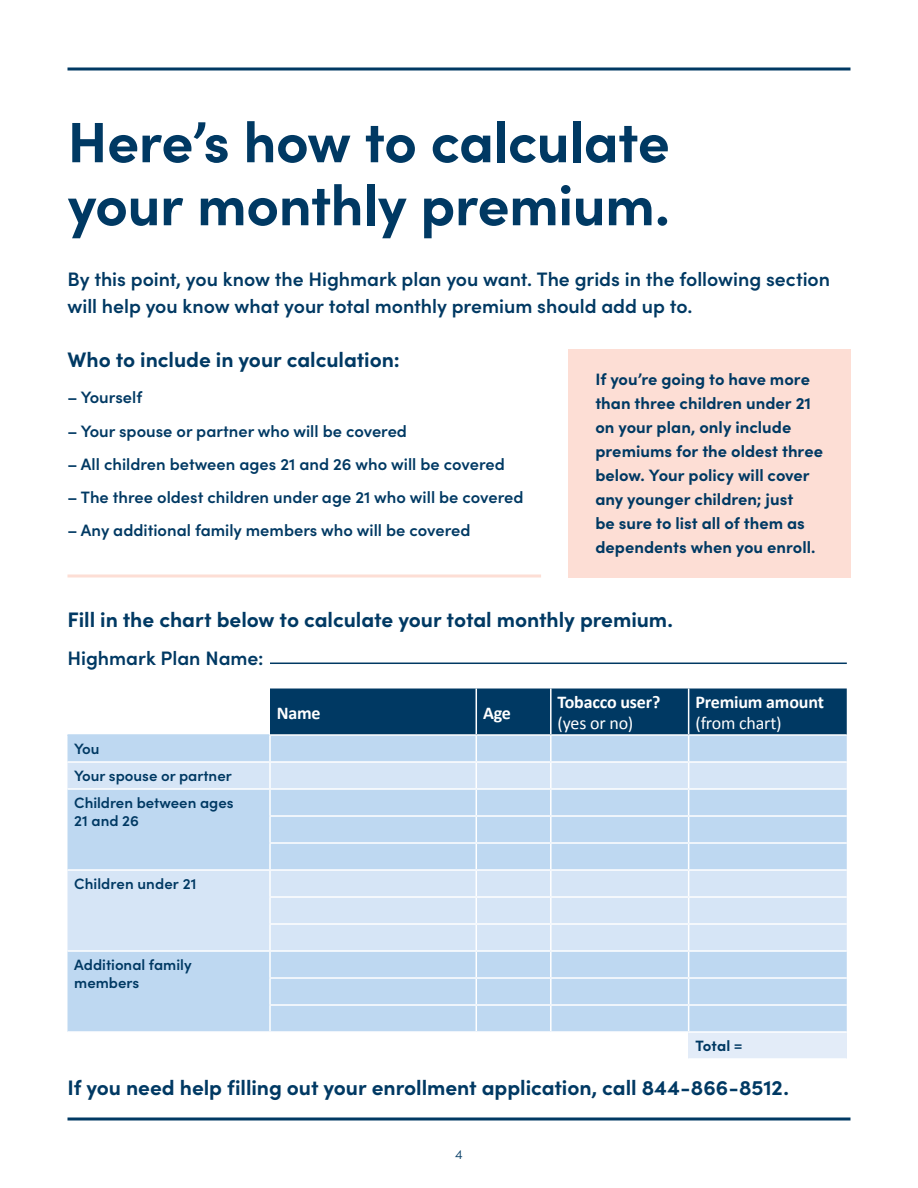
<style>
.page{position:relative;width:918px;height:1188px;background:#fff}
.page>*{position:absolute;margin:0;border:0;box-sizing:border-box;transform-origin:0 0}
.Intro_H1{font:700 57px/63px "Sofia Pro";letter-spacing:-.01em;color:#003963}
.Intro_H2{font:700 21px "Sofia Pro";letter-spacing:-.005em;color:#003963}
.Intro_body1{font:600 19.5px/27px "Sofia Pro";letter-spacing:-.005em;color:#003963}
.t1{font:700 18px/21px "Calibri";letter-spacing:-.01em;color:#fff}
.Intro_body2{font:700 16.5px/24px "Sofia Pro";color:#003963}
.t2{font:600 16.5px "Sofia Pro";color:#003963}
.t3{font:600 15px/18px "Sofia Pro";color:#003963}
.t4{font:700 15px "Sofia Pro";color:#003963}
.t5{font:300 13.5px "Sofia Pro";color:#003963}
.s1{font-weight:400}
</style>
<div class="page">
<hr style="left:68px;top:68px;width:782px;height:2px;background:#003963">
<hr style="left:68px;top:1118px;width:782px;height:2px;background:#003963">
<div style="left:568px;top:349px;width:282px;height:229px;background:#fdded5"></div>
<hr style="left:68px;top:574px;width:473px;height:4px;background:#fde6df">
<div style="left:68px;top:736px;width:201px;height:295px;background:#bed8f1"></div>
<svg style="left:68px;top:763px;width:201px;height:187px;background:#cbdff3"></svg>
<div style="left:689px;top:1032px;width:158px;height:27px;background:#e3ecf8"></div>
<hr style="left:68px;top:761px;width:202px;height:2px;background:#fff">
<hr style="left:68px;top:788px;width:202px;height:2px;background:#fff">
<svg style="left:270px;top:689px;width:577px;height:342px;background:#acc6df"></svg>
<hr style="left:476px;top:689px;width:1px;height:45px;background:#fff">
<hr style="left:550px;top:689px;width:2px;height:45px;background:#fff">
<hr style="left:688px;top:689px;width:1px;height:45px;background:#fff">
<hr style="left:269px;top:815px;width:207px;height:2px;background:#fff">
<hr style="left:476px;top:815px;width:75px;height:2px;background:#fff">
<hr style="left:551px;top:815px;width:138px;height:2px;background:#fff">
<hr style="left:689px;top:815px;width:158px;height:2px;background:#fff">
<hr style="left:269px;top:842px;width:207px;height:2px;background:#fff">
<hr style="left:476px;top:842px;width:75px;height:2px;background:#fff">
<hr style="left:551px;top:842px;width:138px;height:2px;background:#fff">
<hr style="left:689px;top:842px;width:158px;height:2px;background:#fff">
<hr style="left:270px;top:869px;width:206px;height:2px;background:#fff">
<hr style="left:476px;top:869px;width:75px;height:2px;background:#fff">
<hr style="left:551px;top:869px;width:138px;height:2px;background:#fff">
<hr style="left:689px;top:869px;width:158px;height:2px;background:#fff">
<hr style="left:269px;top:896px;width:207px;height:2px;background:#fff">
<hr style="left:476px;top:896px;width:75px;height:2px;background:#fff">
<hr style="left:551px;top:896px;width:138px;height:2px;background:#fff">
<hr style="left:689px;top:896px;width:158px;height:2px;background:#fff">
<hr style="left:269px;top:923px;width:207px;height:2px;background:#fff">
<hr style="left:476px;top:923px;width:75px;height:2px;background:#fff">
<hr style="left:551px;top:923px;width:138px;height:2px;background:#fff">
<hr style="left:689px;top:923px;width:158px;height:2px;background:#fff">
<hr style="left:68px;top:950px;width:202px;height:2px;background:#fff">
<hr style="left:270px;top:950px;width:206px;height:2px;background:#fff">
<hr style="left:476px;top:950px;width:75px;height:2px;background:#fff">
<hr style="left:551px;top:950px;width:138px;height:2px;background:#fff">
<hr style="left:689px;top:950px;width:158px;height:2px;background:#fff">
<hr style="left:269px;top:977px;width:207px;height:2px;background:#fff">
<hr style="left:476px;top:977px;width:75px;height:2px;background:#fff">
<hr style="left:551px;top:977px;width:138px;height:2px;background:#fff">
<hr style="left:689px;top:977px;width:158px;height:2px;background:#fff">
<hr style="left:269px;top:1004px;width:207px;height:2px;background:#fff">
<hr style="left:476px;top:1004px;width:75px;height:2px;background:#fff">
<hr style="left:551px;top:1004px;width:138px;height:2px;background:#fff">
<hr style="left:689px;top:1004px;width:158px;height:2px;background:#fff">
<hr style="left:689px;top:1031px;width:158px;height:2px;background:#fff">
<hr style="left:689px;top:1058px;width:158px;height:2px;background:#fff">
<hr style="left:68px;top:734px;width:201px;height:2px;background:#bed8f1">
<hr style="left:68px;top:869px;width:202px;height:2px;background:#fff">
<hr style="left:270px;top:663px;width:577px;height:1px;background:#003963">
<h1 class="Intro_H1" style="left:68px;top:106px;width:604px">Here’s how to calculate your monthly premium.</h1>
<p class="Intro_body1" style="left:68px;top:264px;width:764px">By this point, you know the Highmark plan you want. The grids in the following section will help you know what your total monthly premium should add up to.</p>
<h2 class="Intro_H2" style="left:68px;top:343px;width:334px">Who to include in your calculation:</h2>
<p class="t2" style="left:68px;top:385px;width:76px">– Yourself</p>
<p class="t2" style="left:68px;top:418px;width:341px">– Your spouse or partner who will be covered</p>
<p class="t2" style="left:68px;top:452px;width:439px">– All children between ages 21 and 26 who will be covered</p>
<p class="t2" style="left:68px;top:485px;width:458px">– The three oldest children under age 21 who will be covered</p>
<p class="t2" style="left:68px;top:518px;width:405px">– Any additional family members who will be covered</p>
<p class="Intro_body2" style="left:595px;top:366px;width:229px">If you’re going to have more than three children under 21 on your plan, only include premiums for the oldest three below. Your policy will cover any younger children; just<br>be sure to list all of them as dependents when you enroll.</p>
<h2 class="Intro_H2" style="left:68px;top:603px;width:607px">Fill in the chart below to calculate your total monthly premium.</h2>
<p class="Intro_body1" style="left:68px;top:643px;width:198px">Highmark Plan Name:</p>
<p class="t1" style="left:277px;top:702px;width:45px">Name</p>
<p class="t1" style="left:483px;top:702px;width:29px">Age</p>
<p class="t1" style="left:558px;top:692px;width:104px">Tobacco user? <span class="s1">(yes or no)</span></p>
<p class="t1" style="left:695px;top:692px;width:130px">Premium amount <span class="s1">(from chart)</span></p>
<p class="t3" style="left:74px;top:739px;width:27px">You</p>
<p class="t3" style="left:74px;top:766px;width:159px">Your spouse or partner</p>
<p class="t3" style="left:74px;top:793px;width:161px">Children between ages<br>21 and 26</p>
<p class="t3" style="left:74px;top:874px;width:124px">Children under 21</p>
<p class="t3" style="left:74px;top:955px;width:119px">Additional family</p>
<p class="t3" style="left:74px;top:973px;width:67px">members</p>
<p class="t4" style="left:695px;top:1034px;width:49px">Total =</p>
<h2 class="Intro_H2" style="left:68px;top:1071px;width:723px">If you need help filling out your enrollment application, call 844-866-8512.</h2>
<p class="t5" style="left:455px;top:1145px;width:9px">4</p>
</div>
